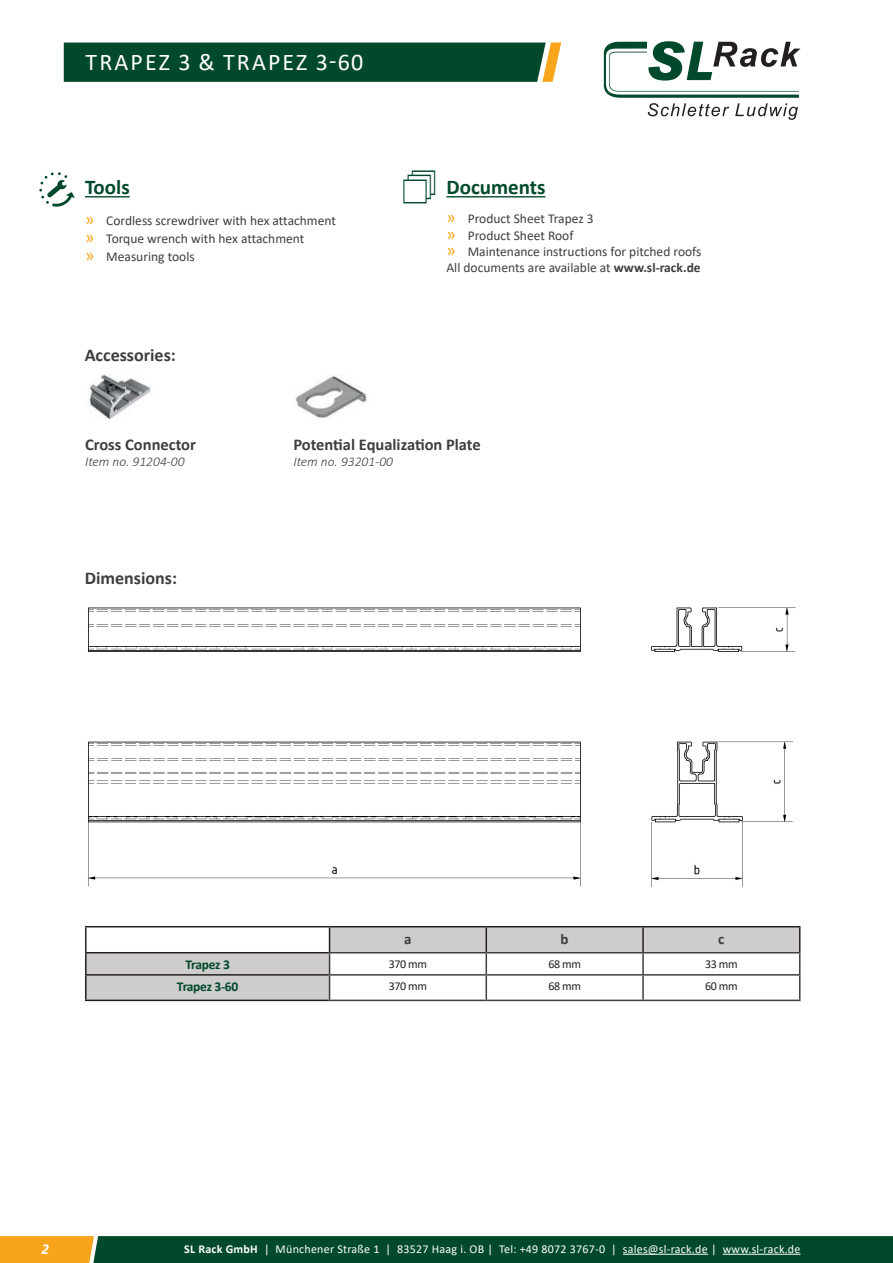
<style>
.page{position:relative;width:893px;height:1263px;background:#fff}
.page>*{position:absolute;margin:0;border:0;box-sizing:border-box;transform-origin:0 0}
.t1{font:24px "Calibri";letter-spacing:.09em;color:#fff}
.t2{font:700 21px "Calibri";color:#00492a}
.t3{font:700 18px "Calibri";color:#3e3e3f}
.t4{font:700 16.5px "Calibri";color:#3e3e3f}
.t5{font:700 15px "Calibri";color:#3e3e3f}
.t6{font:italic 700 15px "Calibri";color:#fff}
.t7{font:13.5px/16.2px "Calibri";color:#3e3e3f}
.t8{font:italic 300 13.5px "Calibri";color:#3e3e3f}
.t9{font:700 13.5px "Calibri";letter-spacing:-.03em;color:#00492a}
.t10{font:12px "Calibri";letter-spacing:.02em;color:#fff}
.t11{font:12px "Calibri";letter-spacing:-.03em;color:#231f20}
.s1{font-size:18px;color:#f9a51b}
.s2{font-weight:700}
</style>
<div class="page">
<svg style="left:0;top:1236px;width:893px;height:27px;background:#1c542a"></svg>
<hr style="left:623px;top:1254px;width:85px;height:1px;background:#fff">
<hr style="left:723px;top:1254px;width:77px;height:1px;background:#fff">
<svg style="left:604px;top:41px;width:196px;height:79px"></svg>
<div style="left:64px;top:43px;width:497px;height:39px;background:#00492a"></div>
<img style="left:88px;top:607px;width:708px;height:280px">
<hr style="left:446px;top:196px;width:99px;height:1px;background:#00492a">
<img style="left:296px;top:374px;width:71px;height:44px">
<img style="left:89px;top:374px;width:63px;height:45px">
<hr style="left:85px;top:196px;width:45px;height:1px;background:#00492a">
<svg style="left:39px;top:172px;width:36px;height:35px"></svg>
<hr style="left:85px;top:926px;width:245px;height:1px;background:#231f20">
<hr style="left:85px;top:927px;width:2px;height:25px;background:#231f20">
<hr style="left:330px;top:926px;width:156px;height:1px;background:#231f20">
<hr style="left:486px;top:926px;width:157px;height:1px;background:#231f20">
<hr style="left:643px;top:926px;width:157px;height:1px;background:#231f20">
<hr style="left:85px;top:952px;width:244px;height:1px;background:#231f20">
<hr style="left:85px;top:953px;width:2px;height:21px;background:#231f20">
<hr style="left:85px;top:974px;width:244px;height:1px;background:#231f20">
<hr style="left:85px;top:975px;width:2px;height:24px;background:#231f20">
<hr style="left:85px;top:999px;width:244px;height:2px;background:#231f20">
<svg style="left:86px;top:927px;width:714px;height:73px"></svg>
<hr style="left:329px;top:999px;width:157px;height:2px;background:#3e3e3f">
<hr style="left:486px;top:999px;width:157px;height:2px;background:#3e3e3f">
<hr style="left:643px;top:999px;width:157px;height:2px;background:#3e3e3f">
<h1 class="t1" style="left:86px;top:45px;width:279px">TRAPEZ 3 &amp; TRAPEZ 3-60</h1>
<h2 class="t2" style="left:85px;top:173px;width:46px">Tools</h2>
<p class="t7" style="left:85px;top:211px;width:252px;line-height:18px"><span class="s1">»</span> Cordless screwdriver with hex attachment <span class="s1">»</span> Torque wrench with hex attachment<br><span class="s1">»</span> Measuring tools</p>
<h3 class="t3" style="left:85px;top:342px;width:93px">Accessories:</h3>
<h2 class="t2" style="left:446px;top:173px;width:100px">Documents</h2>
<p class="t7" style="left:446px;top:210px;width:256px"><span class="s1">»</span> Product Sheet Trapez 3<br><span class="s1">»</span> Product Sheet Roof<br><span class="s1">»</span> Maintenance instructions for pitched roofs All documents are available at <span class="s2">www.sl-rack.de</span></p>
<p class="t4" style="left:85px;top:433px;width:112px">Cross Connector</p>
<p class="t8" style="left:85px;top:454px;width:101px">Item no. 91204-00</p>
<h3 class="t3" style="left:85px;top:565px;width:94px">Dimensions:</h3>
<p class="t4" style="left:293px;top:433px;width:189px">Potential Equalization Plate</p>
<p class="t8" style="left:293px;top:454px;width:101px">Item no. 93201-00</p>
<p class="t5" style="left:404px;top:929px;width:9px">a</p>
<p class="t5" style="left:561px;top:929px;width:10px">b</p>
<p class="t5" style="left:718px;top:929px;width:8px">c</p>
<p class="t9" style="left:185px;top:955px;width:46px">Trapez 3</p>
<p class="t11" style="left:389px;top:955px;width:40px">370 mm</p>
<p class="t11" style="left:548px;top:955px;width:34px">68 mm</p>
<p class="t11" style="left:705px;top:955px;width:34px">33 mm</p>
<p class="t9" style="left:177px;top:977px;width:63px">Trapez 3-60</p>
<p class="t11" style="left:389px;top:977px;width:40px">370 mm</p>
<p class="t11" style="left:548px;top:977px;width:34px">68 mm</p>
<p class="t11" style="left:705px;top:977px;width:34px">60 mm</p>
<p class="t6" style="left:41px;top:1238px;width:9px">2</p>
<p class="t10" style="left:184px;top:1240px;width:618px"><span class="s2">SL Rack GmbH</span> | Münchener Straße 1 | 83527 Haag i. OB | Tel: +49 8072 3767-0 | sales@sl-rack.de | www.sl-rack.de</p>
</div>
